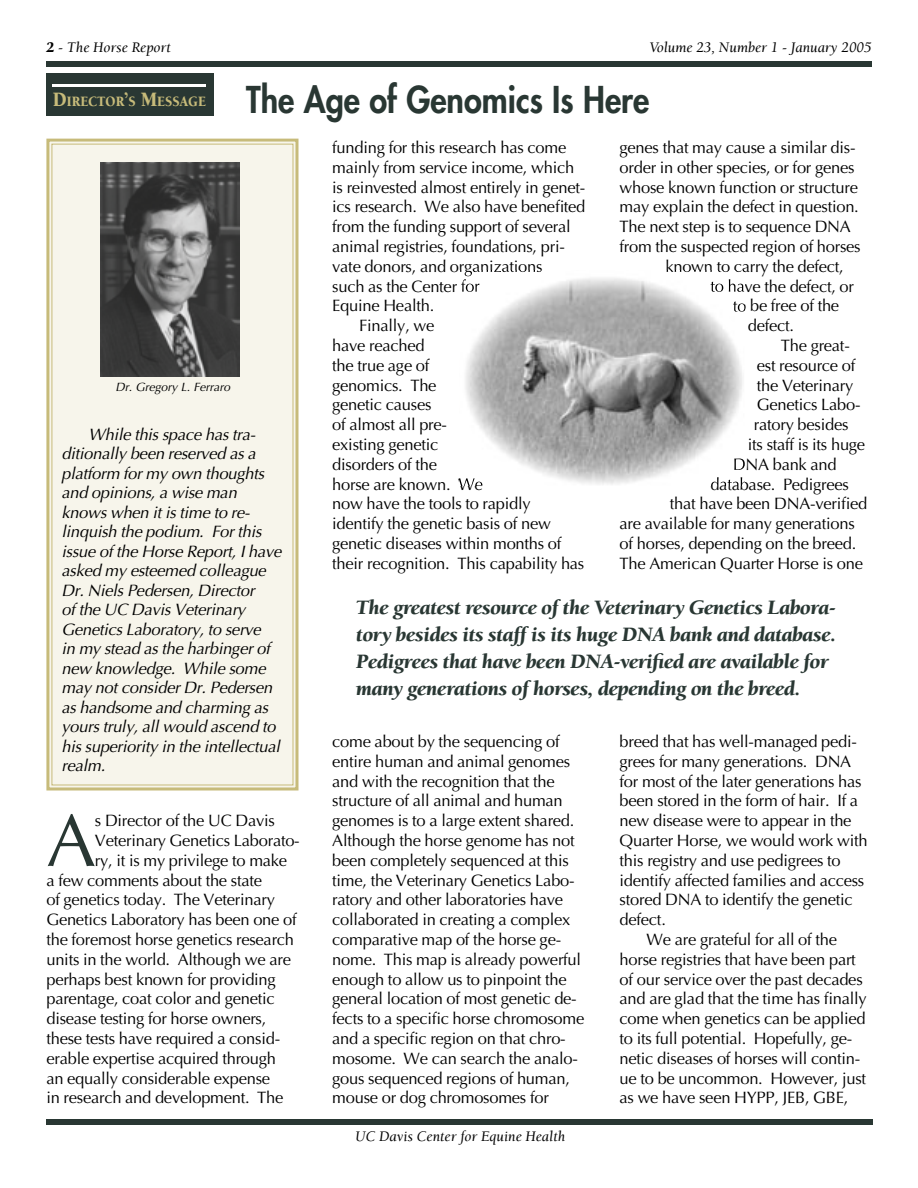
<style>
.page{position:relative;width:918px;height:1188px;background:#fff}
.page>*{position:absolute;margin:0;border:0;box-sizing:border-box;transform-origin:0 0}
.t1{font:74.25px "Optima";color:#293733}
.t2{font:800 36px "Futura";color:#293733;scale:.9 1}
.t3{font:italic 900 21px/27px "Berkeley";letter-spacing:-.015em;color:#293733}
.t4{font:16.5px/19.8px "Optima";letter-spacing:-.015em;color:#000}
.t5{font:italic 16.5px/19.5px "Optima";letter-spacing:-.015em;color:#000}
.t6{font:italic 15px "Berkeley";color:#000}
.t7{font:900 14.7px "Berkeley";color:#c7bb7a;scale:.9 1}
.t8{font:italic 12px "Optima";color:#000}
.s1{font-weight:900}
.s2{font-size:21px}
</style>
<div class="page">
<div style="left:46px;top:62px;width:826px;height:6px;background:#293733"></div>
<div style="left:46px;top:1119px;width:827px;height:6px;background:#293733"></div>
<svg style="left:46px;top:139px;width:253px;height:651px;background:#dad2a9"></svg>
<div style="left:51px;top:144px;width:242px;height:641px;background:#f7f5eb"></div>
<div style="left:46px;top:73px;width:167px;height:43px;background:#293733"></div>
<hr style="left:53px;top:84px;width:153px;height:3px;background:#fff">
<img style="left:465px;top:270px;width:277px;height:215px">
<img style="left:460px;top:270px;width:82px;height:6px">
<img style="left:461px;top:279px;width:18px;height:13px">
<img style="left:459px;top:477px;width:24px;height:9px">
<img style="left:667px;top:270px;width:77px;height:6px">
<img style="left:711px;top:279px;width:33px;height:16px">
<svg style="left:733px;top:299px;width:11px;height:13px"></svg>
<svg style="left:734px;top:457px;width:10px;height:13px"></svg>
<img style="left:711px;top:477px;width:33px;height:9px">
<img style="left:100px;top:162px;width:140px;height:215px">
<p class="t6" style="left:46px;top:39px;width:126px"><span class="s1">2</span> - The Horse Report</p>
<p class="t7" style="left:53px;top:93px;width:172px"><span class="s2">D</span>IRECTOR<span class="s2">’</span>S <span class="s2">M</span>ESSAGE</p>
<h2 class="t2" style="left:246px;top:75px;width:450px">The Age of Genomics Is Here</h2>
<p class="t6" style="left:649px;top:39px;width:224px">Volume 23, Number 1 - January 2005</p>
<p class="t8" style="left:116px;top:380px;width:116px">Dr. Gregory L. Ferraro</p>
<p class="t5" style="left:62px;top:424px;width:222px;text-indent:27px">While this space has tra&shy;ditionally been reserved as a platform for my own thoughts and opinions, a wise man knows when it is time to re&shy;linquish the podium. For this issue of the Horse Report, I have asked my esteemed colleague<br>Dr. Niels Pedersen, Director<br>of the UC Davis Veterinary<br>Genetics Laboratory, to serve<br>in my stead as the harbinger of new knowledge. While some may not consider Dr. Pedersen as handsome and charming as yours truly, all would ascend to his superiority in the intellectual realm.</p>
<h1 class="t1" style="left:46px;top:798px;width:51px">A</h1>
<p class="t4" style="left:95px;top:811px;width:181px">s Director of the UC Davis</p>
<p class="t4" style="left:95px;top:831px;width:206px">Veterinary Genetics Laborato-</p>
<p class="t4" style="left:95px;top:851px;width:194px">ry, it is my privilege to make</p>
<p class="t4" style="left:46px;top:870px;width:217px">a few comments about the state</p>
<p class="t4" style="left:46px;top:890px;width:230px">of genetics today. The Veterinary</p>
<p class="t4" style="left:46px;top:910px;width:252px">Genetics Laboratory has been one of</p>
<p class="t4" style="left:46px;top:930px;width:249px">the foremost horse genetics research</p>
<p class="t4" style="left:46px;top:950px;width:246px">units in the world. Although we are</p>
<p class="t4" style="left:46px;top:969px;width:231px">perhaps best known for providing</p>
<p class="t4" style="left:46px;top:989px;width:230px">parentage, coat color and genetic</p>
<p class="t4" style="left:46px;top:1009px;width:222px">disease testing for horse owners,</p>
<p class="t4" style="left:46px;top:1029px;width:235px">these tests have required a consid-</p>
<p class="t4" style="left:46px;top:1049px;width:231px">erable expertise acquired through</p>
<p class="t4" style="left:46px;top:1068px;width:225px">an equally considerable expense</p>
<p class="t4" style="left:46px;top:1088px;width:238px">in research and development. The</p>
<p class="t4" style="left:332px;top:138px;width:235px">funding for this research has come</p>
<p class="t4" style="left:332px;top:158px;width:243px">mainly from service income, which</p>
<p class="t4" style="left:332px;top:177px;width:254px">is reinvested almost entirely in genet-</p>
<p class="t4" style="left:332px;top:197px;width:255px">ics research. We also have benefited</p>
<p class="t4" style="left:332px;top:217px;width:240px">from the funding support of several</p>
<p class="t4" style="left:332px;top:237px;width:234px">animal registries, foundations, pri-</p>
<p class="t4" style="left:332px;top:257px;width:212px">vate donors, and organizations</p>
<p class="t4" style="left:332px;top:276px;width:149px">such as the Center for</p>
<p class="t4" style="left:332px;top:296px;width:104px">Equine Health.</p>
<p class="t4" style="left:359px;top:316px;width:77px">Finally, we</p>
<p class="t4" style="left:332px;top:336px;width:94px">have reached</p>
<p class="t4" style="left:332px;top:356px;width:99px">the true age of</p>
<p class="t4" style="left:332px;top:375px;width:106px">genomics. The</p>
<p class="t4" style="left:332px;top:395px;width:101px">genetic causes</p>
<p class="t4" style="left:332px;top:415px;width:116px">of almost all pre-</p>
<p class="t4" style="left:332px;top:435px;width:108px">existing genetic</p>
<p class="t4" style="left:332px;top:455px;width:106px">disorders of the</p>
<p class="t4" style="left:332px;top:474px;width:152px">horse are known. We</p>
<p class="t4" style="left:332px;top:494px;width:200px">now have the tools to rapidly</p>
<p class="t4" style="left:332px;top:514px;width:220px">identify the genetic basis of new</p>
<p class="t4" style="left:332px;top:534px;width:231px">genetic diseases within months of</p>
<p class="t4" style="left:332px;top:554px;width:254px">their recognition. This capability has</p>
<p class="t4" style="left:620px;top:138px;width:238px">genes that may cause a similar dis-</p>
<p class="t4" style="left:620px;top:158px;width:236px">order in other species, or for genes</p>
<p class="t4" style="left:620px;top:177px;width:240px">whose known function or structure</p>
<p class="t4" style="left:620px;top:197px;width:241px">may explain the defect in question.</p>
<p class="t4" style="left:620px;top:217px;width:233px">The next step is to sequence DNA</p>
<p class="t4" style="left:620px;top:237px;width:243px">from the suspected region of horses</p>
<p class="t4" style="left:665px;top:257px;width:180px">known to carry the defect,</p>
<p class="t4" style="left:710px;top:276px;width:145px">to have the defect, or</p>
<p class="t4" style="left:733px;top:296px;width:108px">to be free of the</p>
<p class="t4" style="left:748px;top:316px;width:48px">defect.</p>
<p class="t4" style="left:781px;top:336px;width:70px">The great-</p>
<p class="t4" style="left:757px;top:356px;width:100px">est resource of</p>
<p class="t4" style="left:757px;top:375px;width:98px">the Veterinary</p>
<p class="t4" style="left:757px;top:395px;width:105px">Genetics Labo-</p>
<p class="t4" style="left:754px;top:415px;width:96px">ratory besides</p>
<p class="t4" style="left:748px;top:435px;width:119px">its staff is its huge</p>
<p class="t4" style="left:733px;top:455px;width:105px">DNA bank and</p>
<p class="t4" style="left:710px;top:474px;width:140px">database. Pedigrees</p>
<p class="t4" style="left:670px;top:494px;width:199px">that have been DNA-verified</p>
<p class="t4" style="left:620px;top:514px;width:237px">are available for many generations</p>
<p class="t4" style="left:620px;top:534px;width:238px">of horses, depending on the breed.</p>
<p class="t4" style="left:620px;top:554px;width:245px">The American Quarter Horse is one</p>
<p class="t3" style="left:356px;top:594px;width:481px">The greatest resource of the Veterinary Genetics Labora&shy;tory besides its staff is its huge DNA bank and database.<br>Pedigrees that have been DNA-verified are available for many generations of horses, depending on the breed.</p>
<p class="t4" style="left:332px;top:732px;width:254px">come about by the sequencing of entire human and animal genomes and with the recognition that the structure of all animal and human genomes is to a large extent shared.<br>Although the horse genome has not been completely sequenced at this time, the Veterinary Genetics Labo&shy;ratory and other laboratories have collaborated in creating a complex comparative map of the horse ge&shy;nome. This map is already powerful enough to allow us to pinpoint the general location of most genetic de&shy;fects to a specific horse chromosome and a specific region on that chro&shy;mosome. We can search the analo&shy;gous sequenced regions of human, mouse or dog chromosomes for</p>
<p class="t6" style="left:355px;top:1128px;width:212px">UC Davis Center for Equine Health</p>
<p class="t4" style="left:620px;top:732px;width:239px">breed that has well-managed pedi-</p>
<p class="t4" style="left:620px;top:752px;width:233px">grees for many generations. DNA</p>
<p class="t4" style="left:620px;top:771px;width:244px">for most of the later generations has</p>
<p class="t4" style="left:620px;top:791px;width:240px">been stored in the form of hair. If a</p>
<p class="t4" style="left:620px;top:811px;width:233px">new disease were to appear in the</p>
<p class="t4" style="left:620px;top:831px;width:249px">Quarter Horse, we would work with</p>
<p class="t4" style="left:620px;top:851px;width:223px">this registry and use pedigrees to</p>
<p class="t4" style="left:620px;top:870px;width:246px">identify affected families and access</p>
<p class="t4" style="left:620px;top:890px;width:235px">stored DNA to identify the genetic</p>
<p class="t4" style="left:620px;top:910px;width:48px">defect.</p>
<p class="t4" style="left:647px;top:930px;width:192px">We are grateful for all of the</p>
<p class="t4" style="left:620px;top:950px;width:238px">horse registries that have been part</p>
<p class="t4" style="left:620px;top:969px;width:245px">of our service over the past decades</p>
<p class="t4" style="left:620px;top:989px;width:249px">and are glad that the time has finally</p>
<p class="t4" style="left:620px;top:1009px;width:248px">come when genetics can be applied</p>
<p class="t4" style="left:620px;top:1029px;width:234px">to its full potential. Hopefully, ge-</p>
<p class="t4" style="left:620px;top:1049px;width:242px">netic diseases of horses will contin-</p>
<p class="t4" style="left:620px;top:1068px;width:248px">ue to be uncommon. However, just</p>
<p class="t4" style="left:620px;top:1088px;width:230px">as we have seen HYPP, JEB, GBE,</p>
</div>
